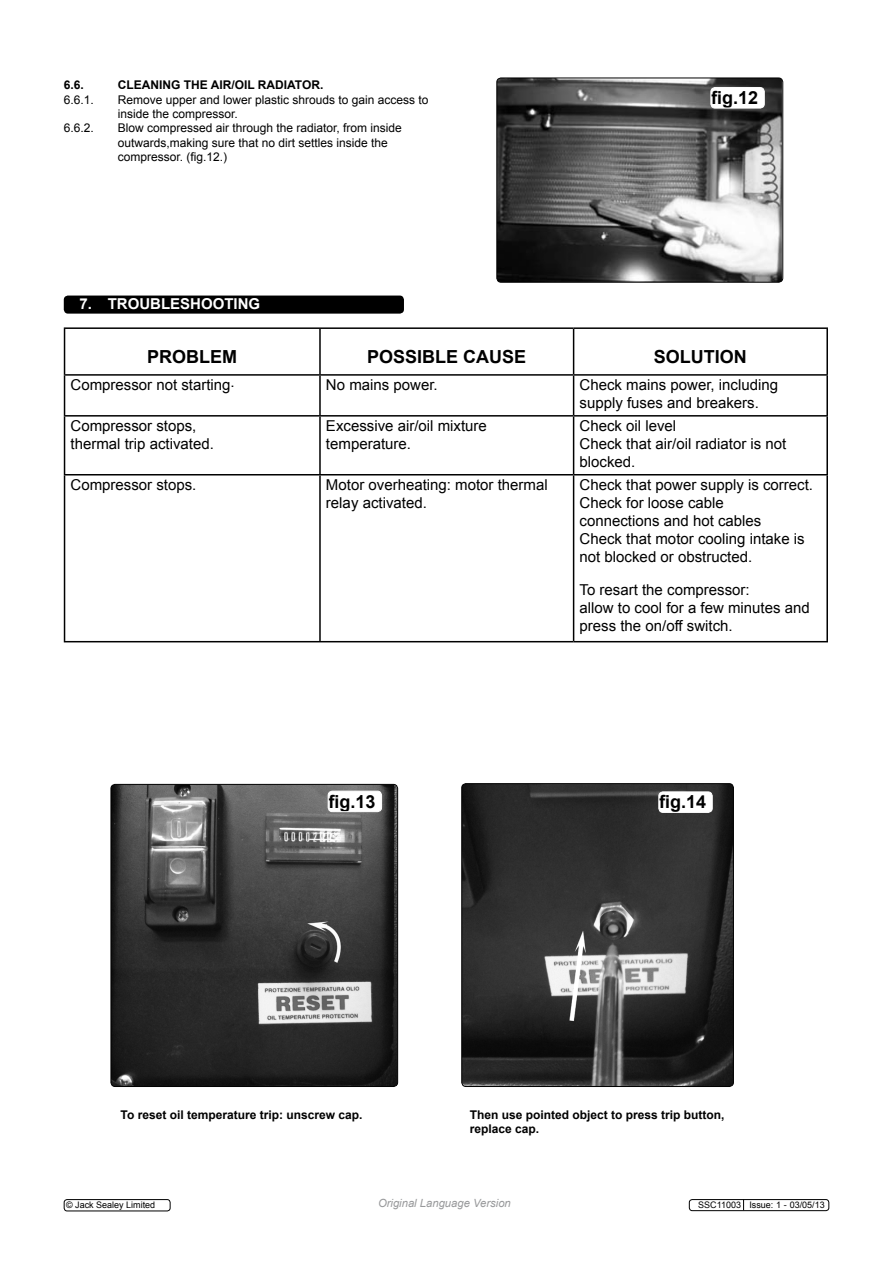
<style>
.page{position:relative;width:893px;height:1263px;background:#fff}
.page>*{position:absolute;margin:0;border:0;box-sizing:border-box;transform-origin:0 0}
.t1{font:700 18px "Arial";color:#000}
.t2{font:15px/18px "Arial";color:#000}
.t3{font:700 15px "Arial";color:#fff}
.t4{font:12px/14.4px "Arial";color:#000}
.t5{font:700 12px/14.4px "Arial";color:#000}
.t6{font:italic 11.25px "Arial";color:#98999b}
.t7{font:9px "Arial";color:#000}
</style>
<div class="page">
<img style="left:497px;top:78px;width:285px;height:203px">
<div style="left:496px;top:78px;width:287px;height:205px;border:1px solid #000;border-radius:4px"></div>
<hr style="left:64px;top:327px;width:256px;height:2px;background:#000">
<hr style="left:64px;top:329px;width:1px;height:45px;background:#000">
<hr style="left:320px;top:327px;width:254px;height:2px;background:#000">
<hr style="left:319px;top:329px;width:2px;height:45px;background:#000">
<hr style="left:574px;top:327px;width:254px;height:2px;background:#000">
<hr style="left:573px;top:329px;width:1px;height:45px;background:#000">
<hr style="left:826px;top:329px;width:2px;height:45px;background:#000">
<hr style="left:64px;top:374px;width:256px;height:2px;background:#000">
<hr style="left:64px;top:376px;width:1px;height:39px;background:#000">
<hr style="left:320px;top:374px;width:254px;height:2px;background:#000">
<hr style="left:319px;top:376px;width:2px;height:39px;background:#000">
<hr style="left:574px;top:374px;width:254px;height:2px;background:#000">
<hr style="left:573px;top:376px;width:1px;height:39px;background:#000">
<hr style="left:826px;top:376px;width:2px;height:39px;background:#000">
<hr style="left:64px;top:415px;width:256px;height:2px;background:#000">
<hr style="left:64px;top:417px;width:1px;height:57px;background:#000">
<hr style="left:320px;top:415px;width:254px;height:2px;background:#000">
<hr style="left:319px;top:417px;width:2px;height:57px;background:#000">
<hr style="left:574px;top:415px;width:254px;height:2px;background:#000">
<hr style="left:573px;top:417px;width:1px;height:57px;background:#000">
<hr style="left:826px;top:417px;width:2px;height:57px;background:#000">
<hr style="left:64px;top:474px;width:256px;height:1px;background:#000">
<hr style="left:64px;top:475px;width:1px;height:166px;background:#000">
<hr style="left:320px;top:474px;width:254px;height:1px;background:#000">
<hr style="left:319px;top:475px;width:2px;height:166px;background:#000">
<hr style="left:574px;top:474px;width:254px;height:1px;background:#000">
<hr style="left:573px;top:475px;width:1px;height:166px;background:#000">
<hr style="left:826px;top:475px;width:2px;height:166px;background:#000">
<hr style="left:64px;top:641px;width:256px;height:1px;background:#000">
<hr style="left:320px;top:641px;width:254px;height:1px;background:#000">
<hr style="left:574px;top:641px;width:254px;height:1px;background:#000">
<div style="left:64px;top:296px;width:340px;height:18px;background:#000;border-radius:4px"></div>
<img style="left:111px;top:784px;width:287px;height:302px">
<div style="left:111px;top:784px;width:287px;height:303px;border:1px solid #000;border-radius:4px"></div>
<img style="left:463px;top:785px;width:269px;height:300px">
<div style="left:461px;top:783px;width:273px;height:304px;border:1px solid #000;border-radius:4px"></div>
<div style="left:689px;top:1199px;width:140px;height:12px;border:1px solid #000;border-radius:3px"></div>
<div style="left:64px;top:1199px;width:107px;height:12px;border:1px solid #000;border-radius:3px"></div>
<div style="left:711px;top:88px;width:53px;height:20px;background:#fff;border-radius:4px"></div>
<div style="left:710px;top:87px;width:55px;height:21px;border:1px solid #fff;border-radius:4px"></div>
<div style="left:328px;top:791px;width:54px;height:21px;background:#fff;border-radius:4px"></div>
<div style="left:328px;top:791px;width:54px;height:21px;border:1px solid #fff;border-radius:4px"></div>
<div style="left:659px;top:792px;width:53px;height:20px;background:#fff;border-radius:4px"></div>
<div style="left:658px;top:791px;width:55px;height:22px;border:1px solid #fff;border-radius:4px"></div>
<p class="t5" style="left:64px;top:78px;width:22px">6.6.</p>
<p class="t5" style="left:118px;top:78px;width:207px">CLEANING THE AIR/OIL RADIATOR.</p>
<p class="t4" style="left:64px;top:92px;width:48px">6.6.1. R</p>
<p class="t4" style="left:118px;top:92px;width:312px;text-indent:9px">emove upper and lower plastic shrouds to gain access to inside the compressor.</p>
<p class="t4" style="left:64px;top:121px;width:32px">6.6.2.</p>
<p class="t4" style="left:118px;top:121px;width:286px">Blow compressed air through the radiator, from inside outwards,making sure that no dirt settles inside the compressor. (fig.12.)</p>
<p class="t3" style="left:80px;top:294px;width:49px">7. Troubleshooting</p>
<p class="t1" style="left:711px;top:86px;width:49px">fig.12</p>
<p class="t1" style="left:147px;top:345px;width:91px">PROBLEM</p>
<p class="t1" style="left:367px;top:345px;width:161px">POSSIBLE CAUSE</p>
<p class="t1" style="left:654px;top:345px;width:95px">SOLUTION</p>
<p class="t2" style="left:71px;top:376px;width:166px">Compressor not starting.</p>
<p class="t2" style="left:326px;top:376px;width:113px">No mains power.</p>
<p class="t2" style="left:580px;top:376px;width:200px">Check mains power, including supply fuses and breakers.</p>
<p class="t2" style="left:71px;top:417px;width:145px">Compressor stops, thermal trip activated.</p>
<p class="t2" style="left:326px;top:417px;width:162px">Excessive air/oil mixture temperature.</p>
<p class="t2" style="left:580px;top:417px;width:208px">Check oil level<br>Check that air/oil radiator is not blocked.</p>
<p class="t2" style="left:71px;top:476px;width:127px">Compressor stops.</p>
<p class="t2" style="left:326px;top:476px;width:223px">Motor overheating: motor thermal relay activated.</p>
<p class="t2" style="left:580px;top:476px;width:235px">Check that power supply is correct.<br>Check for loose cable<br>connections and hot cables<br>Check that motor cooling intake is not blocked or obstructed.</p>
<p class="t2" style="left:580px;top:581px;width:232px">To resart the compressor:<br>allow to cool for a few minutes and press the on/off switch.</p>
<p class="t1" style="left:329px;top:789px;width:49px">fig.13</p>
<p class="t1" style="left:659px;top:790px;width:49px">fig.14</p>
<p class="t5" style="left:121px;top:1108px;width:243px">To reset oil temperature trip: unscrew cap.</p>
<p class="t5" style="left:470px;top:1108px;width:256px">Then use pointed object to press trip button, replace cap.</p>
<p class="t6" style="left:378px;top:1196px;width:134px">Original Language Version</p>
<p class="t7" style="left:66px;top:1199px;width:91px">© Jack Sealey Limited</p>
<p class="t7" style="left:698px;top:1199px;width:7px">SSC</p>
<p class="t7" style="left:717px;top:1199px;width:109px">11003 Issue: 1 - 03/05/13</p>
</div>
